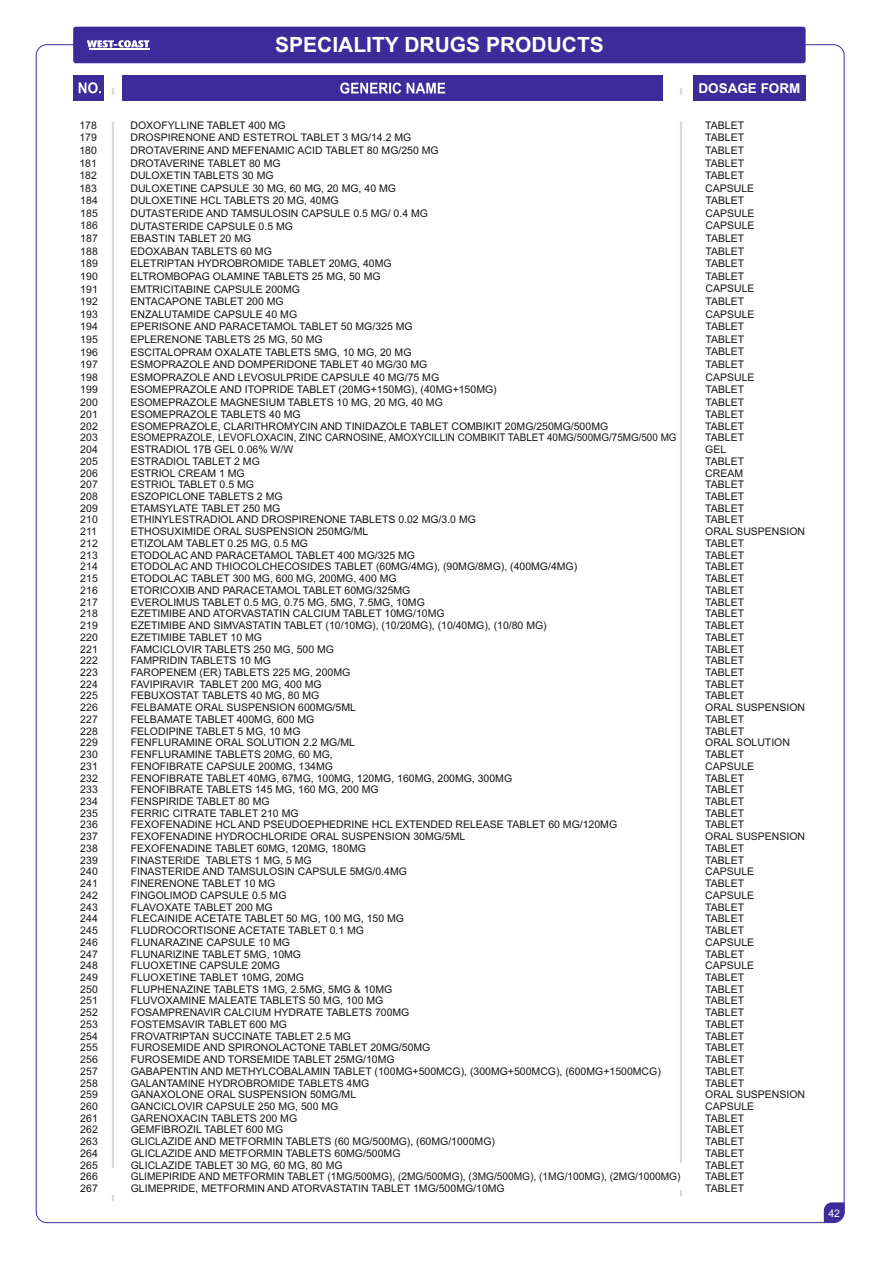
<style>
.page{position:relative;width:893px;height:1263px;background:#fff}
.page>*{position:absolute;margin:0;border:0;box-sizing:border-box;transform-origin:0 0}
.t1{font:700 21px "Arial";color:#fff}
.t2{font:700 13.5px "Arial";color:#fff}
.t3{font:10.5px/11.7px "Arial";color:#151616}
.t4{font:10.5px "Arial";color:#fff}
</style>
<div class="page">
<svg style="left:112px;top:1195px;width:2px;height:6px"></svg>
<svg style="left:112px;top:88px;width:2px;height:7px"></svg>
<hr style="left:112px;top:122px;width:2px;height:1046px;background:#d9d9da">
<svg style="left:680px;top:1190px;width:2px;height:6px"></svg>
<svg style="left:680px;top:88px;width:2px;height:7px"></svg>
<hr style="left:680px;top:122px;width:2px;height:1041px;background:#d9d9da">
<div style="left:73px;top:27px;width:733px;height:36px;background:#3c2b99;border-radius:3px"></div>
<svg style="left:87px;top:40px;width:62px;height:8px"></svg>
<hr style="left:89px;top:48px;width:60px;height:1px;background:#fff">
<hr style="left:89px;top:50px;width:60px;height:1px;background:#fff">
<div style="left:73px;top:75px;width:31px;height:26px;background:#3c2b99"></div>
<svg style="left:79px;top:82px;width:22px;height:11px"></svg>
<div style="left:122px;top:75px;width:541px;height:26px;background:#3c2b99"></div>
<svg style="left:340px;top:83px;width:105px;height:11px"></svg>
<div style="left:693px;top:75px;width:113px;height:26px;background:#3c2b99"></div>
<svg style="left:824px;top:1202px;width:21px;height:21px"></svg>
<h1 class="t1" style="left:275px;top:37px;width:330px">SPECIALITY DRUGS PRODUCTS</h1>
<p class="t2" style="left:698px;top:83px;width:104px">DOSAGE FORM</p>
<p class="t3" style="left:79px;top:120px;width:19px;line-height:12.6px;text-align:justify">178<br>179<br>180<br>181<br>182<br>183</p>
<p class="t3" style="left:705px;top:120px;width:51px;line-height:12.6px">TABLET<br>TABLET<br>TABLET<br>TABLET<br>TABLET<br>CAPSULE</p>
<p class="t3" style="left:130px;top:120px;width:310px;line-height:12.6px">DOXOFYLLINE TABLET 400 MG<br>DROSPIRENONE AND ESTETROL TABLET 3 MG/14.2 MG DROTAVERINE AND MEFENAMIC ACID TABLET 80 MG/250 MG DROTAVERINE TABLET 80 MG<br>DULOXETIN TABLETS 30 MG<br>DULOXETINE CAPSULE 30 MG, 60 MG, 20 MG, 40 MG</p>
<p class="t3" style="left:80px;top:195px;width:19px;line-height:12.6px;text-align:justify">184<br>185<br>186<br>187<br>188<br>189<br>190<br>191<br>192<br>193<br>194<br>195<br>196<br>197<br>198<br>199<br>200</p>
<p class="t3" style="left:130px;top:195px;width:368px;line-height:12.6px">DULOXETINE HCL TABLETS 20 MG, 40MG<br>DUTASTERIDE AND TAMSULOSIN CAPSULE 0.5 MG/ 0.4 MG DUTASTERIDE CAPSULE 0.5 MG<br>EBASTIN TABLET 20 MG<br>EDOXABAN TABLETS 60 MG<br>ELETRIPTAN HYDROBROMIDE TABLET 20MG, 40MG<br>ELTROMBOPAG OLAMINE TABLETS 25 MG, 50 MG<br>EMTRICITABINE CAPSULE 200MG<br>ENTACAPONE TABLET 200 MG<br>ENZALUTAMIDE CAPSULE 40 MG<br>EPERISONE AND PARACETAMOL TABLET 50 MG/325 MG<br>EPLERENONE TABLETS 25 MG, 50 MG<br>ESCITALOPRAM OXALATE TABLETS 5MG, 10 MG, 20 MG<br>ESMOPRAZOLE AND DOMPERIDONE TABLET 40 MG/30 MG ESMOPRAZOLE AND LEVOSULPRIDE CAPSULE 40 MG/75 MG ESOMEPRAZOLE AND ITOPRIDE TABLET (20MG+150MG), (40MG+150MG)<br>ESOMEPRAZOLE MAGNESIUM TABLETS 10 MG, 20 MG, 40 MG</p>
<p class="t3" style="left:80px;top:409px;width:19px;text-align:justify">201<br>202<br>203<br>204<br>205<br>206<br>207<br>208<br>209<br>210<br>211<br>212<br>213<br>214<br>215<br>216<br>217<br>218<br>219<br>220<br>221<br>222<br>223<br>224<br>225<br>226<br>227<br>228<br>229<br>230<br>231<br>232<br>233<br>234<br>235<br>236<br>237<br>238<br>239<br>240<br>241<br>242<br>243<br>244<br>245<br>246<br>247<br>248<br>249<br>250<br>251<br>252<br>253<br>254<br>255<br>256<br>257<br>258<br>259<br>260<br>261<br>262<br>263<br>264<br>265<br>266<br>267</p>
<p class="t3" style="left:131px;top:409px;width:551px">ESOMEPRAZOLE TABLETS 40 MG<br>ESOMEPRAZOLE, CLARITHROMYCIN AND TINIDAZOLE TABLET COMBIKIT 20MG/250MG/500MG ESOMEPRAZOLE, LEVOFLOXACIN, ZINC CARNOSINE, AMOXYCILLIN COMBIKIT TABLET 40MG/500MG/75MG/500 MG ESTRADIOL 17Β GEL 0.06% W/W<br>ESTRADIOL TABLET 2 MG<br>ESTRIOL CREAM 1 MG<br>ESTRIOL TABLET 0.5 MG<br>ESZOPICLONE TABLETS 2 MG<br>ETAMSYLATE TABLET 250 MG<br>ETHINYLESTRADIOL AND DROSPIRENONE TABLETS 0.02 MG/3.0 MG<br>ETHOSUXIMIDE ORAL SUSPENSION 250MG/ML<br>ETIZOLAM TABLET 0.25 MG, 0.5 MG<br>ETODOLAC AND PARACETAMOL TABLET 400 MG/325 MG<br>ETODOLAC AND THIOCOLCHECOSIDES TABLET (60MG/4MG), (90MG/8MG), (400MG/4MG)<br>ETODOLAC TABLET 300 MG, 600 MG, 200MG, 400 MG<br>ETORICOXIB AND PARACETAMOL TABLET 60MG/325MG<br>EVEROLIMUS TABLET 0.5 MG, 0.75 MG, 5MG, 7.5MG, 10MG<br>EZETIMIBE AND ATORVASTATIN CALCIUM TABLET 10MG/10MG<br>EZETIMIBE AND SIMVASTATIN TABLET (10/10MG), (10/20MG), (10/40MG), (10/80 MG)<br>EZETIMIBE TABLET 10 MG<br>FAMCICLOVIR TABLETS 250 MG, 500 MG<br>FAMPRIDIN TABLETS 10 MG<br>FAROPENEM (ER) TABLETS 225 MG, 200MG<br>FAVIPIRAVIR TABLET 200 MG, 400 MG<br>FEBUXOSTAT TABLETS 40 MG, 80 MG<br>FELBAMATE ORAL SUSPENSION 600MG/5ML<br>FELBAMATE TABLET 400MG, 600 MG<br>FELODIPINE TABLET 5 MG, 10 MG<br>FENFLURAMINE ORAL SOLUTION 2.2 MG/ML<br>FENFLURAMINE TABLETS 20MG, 60 MG,<br>FENOFIBRATE CAPSULE 200MG, 134MG<br>FENOFIBRATE TABLET 40MG, 67MG, 100MG, 120MG, 160MG, 200MG, 300MG<br>FENOFIBRATE TABLETS 145 MG, 160 MG, 200 MG<br>FENSPIRIDE TABLET 80 MG<br>FERRIC CITRATE TABLET 210 MG<br>FEXOFENADINE HCL AND PSEUDOEPHEDRINE HCL EXTENDED RELEASE TABLET 60 MG/120MG FEXOFENADINE HYDROCHLORIDE ORAL SUSPENSION 30MG/5ML<br>FEXOFENADINE TABLET 60MG, 120MG, 180MG<br>FINASTERIDE TABLETS 1 MG, 5 MG<br>FINASTERIDE AND TAMSULOSIN CAPSULE 5MG/0.4MG<br>FINERENONE TABLET 10 MG<br>FINGOLIMOD CAPSULE 0.5 MG<br>FLAVOXATE TABLET 200 MG<br>FLECAINIDE ACETATE TABLET 50 MG, 100 MG, 150 MG<br>FLUDROCORTISONE ACETATE TABLET 0.1 MG<br>FLUNARAZINE CAPSULE 10 MG<br>FLUNARIZINE TABLET 5MG, 10MG<br>FLUOXETINE CAPSULE 20MG<br>FLUOXETINE TABLET 10MG, 20MG<br>FLUPHENAZINE TABLETS 1MG, 2.5MG, 5MG &amp; 10MG<br>FLUVOXAMINE MALEATE TABLETS 50 MG, 100 MG<br>FOSAMPRENAVIR CALCIUM HYDRATE TABLETS 700MG<br>FOSTEMSAVIR TABLET 600 MG<br>FROVATRIPTAN SUCCINATE TABLET 2.5 MG<br>FUROSEMIDE AND SPIRONOLACTONE TABLET 20MG/50MG<br>FUROSEMIDE AND TORSEMIDE TABLET 25MG/10MG<br>GABAPENTIN AND METHYLCOBALAMIN TABLET (100MG+500MCG), (300MG+500MCG), (600MG+1500MCG)<br>GALANTAMINE HYDROBROMIDE TABLETS 4MG<br>GANAXOLONE ORAL SUSPENSION 50MG/ML<br>GANCICLOVIR CAPSULE 250 MG, 500 MG<br>GARENOXACIN TABLETS 200 MG<br>GEMFIBROZIL TABLET 600 MG<br>GLICLAZIDE AND METFORMIN TABLETS (60 MG/500MG), (60MG/1000MG)<br>GLICLAZIDE AND METFORMIN TABLETS 60MG/500MG<br>GLICLAZIDE TABLET 30 MG, 60 MG, 80 MG<br>GLIMEPIRIDE AND METFORMIN TABLET (1MG/500MG), (2MG/500MG), (3MG/500MG), (1MG/100MG), (2MG/1000MG)<br>GLIMEPRIDE, METFORMIN AND ATORVASTATIN TABLET 1MG/500MG/10MG</p>
<p class="t3" style="left:705px;top:409px;width:101px">TABLET<br>TABLET<br>TABLET<br>GEL<br>TABLET<br>CREAM<br>TABLET<br>TABLET<br>TABLET<br>TABLET<br>ORAL SUSPENSION<br>TABLET<br>TABLET<br>TABLET<br>TABLET<br>TABLET<br>TABLET<br>TABLET<br>TABLET<br>TABLET<br>TABLET<br>TABLET<br>TABLET<br>TABLET<br>TABLET<br>ORAL SUSPENSION<br>TABLET<br>TABLET<br>ORAL SOLUTION<br>TABLET<br>CAPSULE<br>TABLET<br>TABLET<br>TABLET<br>TABLET<br>TABLET<br>ORAL SUSPENSION<br>TABLET<br>TABLET<br>CAPSULE<br>TABLET<br>CAPSULE<br>TABLET<br>TABLET<br>TABLET<br>CAPSULE<br>TABLET<br>CAPSULE<br>TABLET<br>TABLET<br>TABLET<br>TABLET<br>TABLET<br>TABLET<br>TABLET<br>TABLET<br>TABLET<br>TABLET<br>ORAL SUSPENSION<br>CAPSULE<br>TABLET<br>TABLET<br>TABLET<br>TABLET<br>TABLET<br>TABLET<br>TABLET</p>
<p class="t3" style="left:705px;top:195px;width:51px;line-height:12.6px">TABLET<br>CAPSULE<br>CAPSULE<br>TABLET<br>TABLET<br>TABLET<br>TABLET<br>CAPSULE<br>TABLET<br>CAPSULE<br>TABLET<br>TABLET<br>TABLET<br>TABLET<br>CAPSULE<br>TABLET<br>TABLET</p>
<p class="t4" style="left:828px;top:1209px;width:13px">42</p>
</div>
